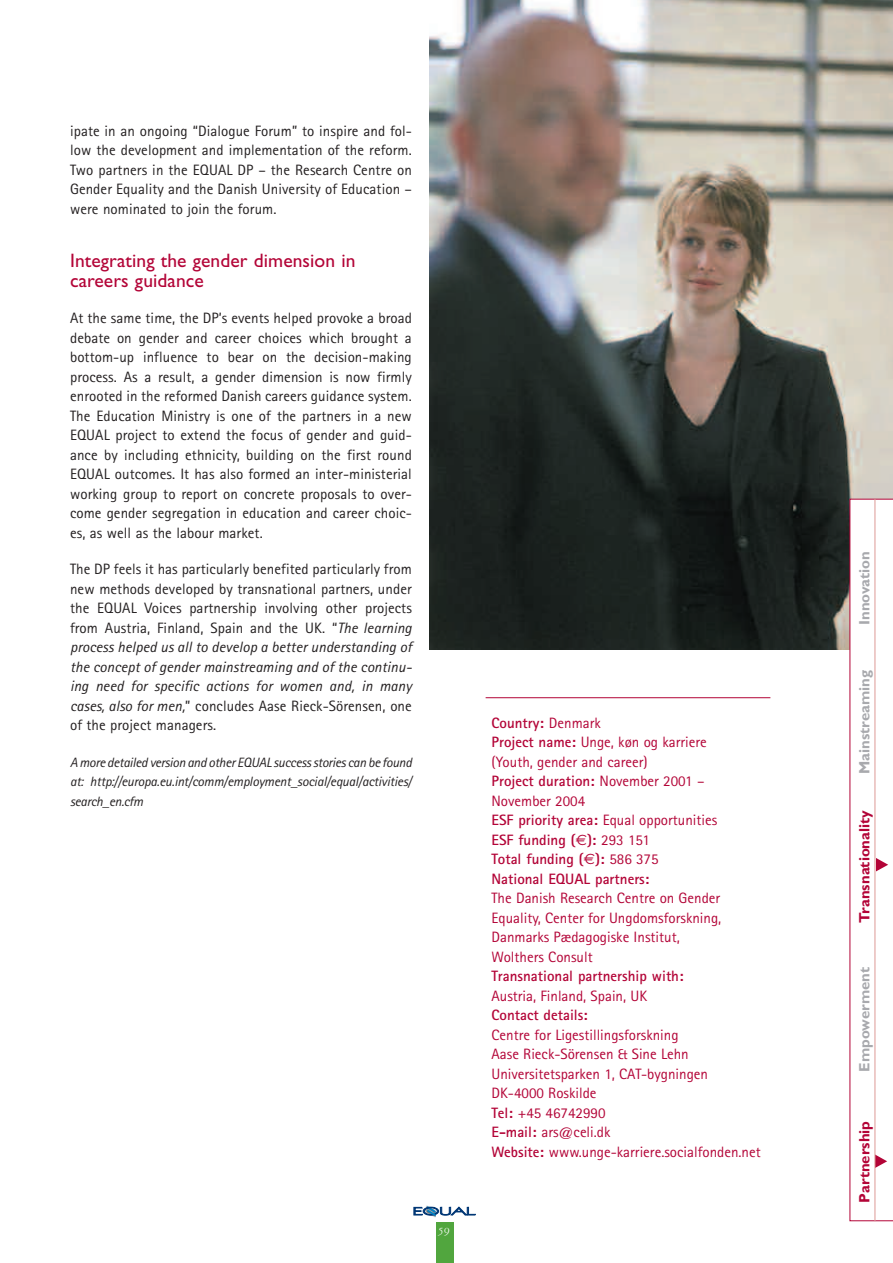
<style>
.page{position:relative;width:893px;height:1263px;background:#fff}
.page>*{position:absolute;margin:0;border:0;box-sizing:border-box;transform-origin:0 0}
.t1{font:19.5px/19.5px "Gill Sans";letter-spacing:.005em;color:#b30437}
.t2{font:15px/19.5px "Rotis Sans Serif";letter-spacing:.005em;color:#231f20;text-align:justify}
.t3{font:15px/19.5px "Rotis Sans Serif";color:#b30437}
.t4{font:700 15px "Rotis Sans Serif";color:#b30437}
.t5{font:700 15px "Gill Sans";color:#a8a9ad}
.t6{font:700 15px "Gill Sans";color:#b30437}
.t7{font:italic 13.5px/19.5px "Rotis Sans Serif";letter-spacing:-.015em;color:#231f20;text-align:justify}
.t8{font:italic 12px "Garamond Three";color:#fff}
.s1{font-style:italic}
.s2{font-weight:700}
.s3{font-family:"Euro Sans"}
</style>
<div class="page">
<div style="left:436px;top:1203px;width:17px;height:60px;background:#51a63e"></div>
<div style="left:408px;top:1203px;width:73px;height:18px;background:#fff"></div>
<svg style="left:414px;top:1206px;width:61px;height:11px"></svg>
<img style="left:430px;top:0;width:463px;height:649px">
<hr style="left:486px;top:697px;width:284px;height:1px;background:#b30437">
<hr style="left:0;top:0;width:1px;height:183px;background:#d7e7cf">
<svg style="left:849px;top:499px;width:44px;height:722px"></svg>
<p class="t2" style="left:70px;top:122px;width:343px">ipate in an ongoing “Dialogue Forum” to inspire and fol&shy;low the development and implementation of the reform.<br>Two partners in the EQUAL DP – the Research Centre on Gender Equality and the Danish University of Education – were nominated to join the forum.</p>
<h1 class="t1" style="left:70px;top:253px;width:287px">Integrating the gender dimension in careers guidance</h1>
<p class="t2" style="left:70px;top:310px;width:343px">At the same time, the DP’s events helped provoke a broad debate on gender and career choices which brought a bottom-up influence to bear on the decision-making process. As a result, a gender dimension is now firmly enrooted in the reformed Danish careers guidance system.<br>The Education Ministry is one of the partners in a new EQUAL project to extend the focus of gender and guid&shy;ance by including ethnicity, building on the first round EQUAL outcomes. It has also formed an inter-ministerial working group to report on concrete proposals to over&shy;come gender segregation in education and career choic&shy;es, as well as the labour market.</p>
<p class="t2" style="left:70px;top:561px;width:343px">The DP feels it has particularly benefited particularly from new methods developed by transnational partners, under the EQUAL Voices partnership involving other projects from Austria, Finland, Spain and the UK. “<span class="s1">The learning process helped us all to develop a better understanding of the concept of gender mainstreaming and of the continu&shy;ing need for specific actions for women and, in many cases, also for men,</span>” concludes Aase Rieck-Sörensen, one of the project managers.</p>
<p class="t7" style="left:70px;top:754px;width:343px">A more detailed version and other EQUAL success stories can be found at: http://europa.eu.int/comm/employment_social/equal/activities/ search_en.cfm</p>
<p class="t8" style="left:438px;top:1227px;width:13px">59</p>
<p class="t3" style="left:491px;top:714px;width:227px"><span class="s2">Country:</span> Denmark<br><span class="s2">Project name:</span> Unge, køn og karriere (Youth, gender and career)<br><span class="s2">Project duration:</span> November 2001 –<br>November 2004<br><span class="s2">ESF priority area:</span> Equal opportunities<br><span class="s2">ESF funding (</span><span class="s3">€</span><span class="s2">):</span> 293 151<br><span class="s2">Total funding (</span><span class="s3">€</span><span class="s2">):</span> 586 375<br><span class="s2">National EQUAL partners:</span></p>
<p class="t3" style="left:491px;top:890px;width:231px">The Danish Research Centre on Gender<br>Equality, Center for Ungdomsforskning,<br>Danmarks Pædagogiske Institut,<br>Wolthers Consult</p>
<p class="t4" style="left:491px;top:971px;width:193px">Transnational partnership with:</p>
<p class="t3" style="left:491px;top:987px;width:157px">Austria, Finland, Spain, UK</p>
<p class="t4" style="left:491px;top:1010px;width:98px">Contact details:</p>
<p class="t3" style="left:491px;top:1026px;width:271px">Centre for Ligestillingsforskning<br>Aase Rieck-Sörensen &amp; Sine Lehn<br>Universitetsparken 1, CAT-bygningen<br>DK-4000 Roskilde<br><span class="s2">Tel:</span> +45 46742990<br><span class="s2">E-mail:</span> ars@celi.dk<br><span class="s2">Website:</span> www.unge-karriere.socialfonden.net</p>
<p class="t5" style="left:859px;top:625px;width:75px;rotate:-90deg">Innovation</p>
<p class="t5" style="left:859px;top:774px;width:106px;rotate:-90deg">Mainstreaming</p>
<p class="t6" style="left:859px;top:923px;width:114px;rotate:-90deg">Transnationality</p>
<p class="t5" style="left:859px;top:1071px;width:106px;rotate:-90deg">Empowerment</p>
<p class="t6" style="left:859px;top:1203px;width:83px;rotate:-90deg">Partnership</p>
</div>
